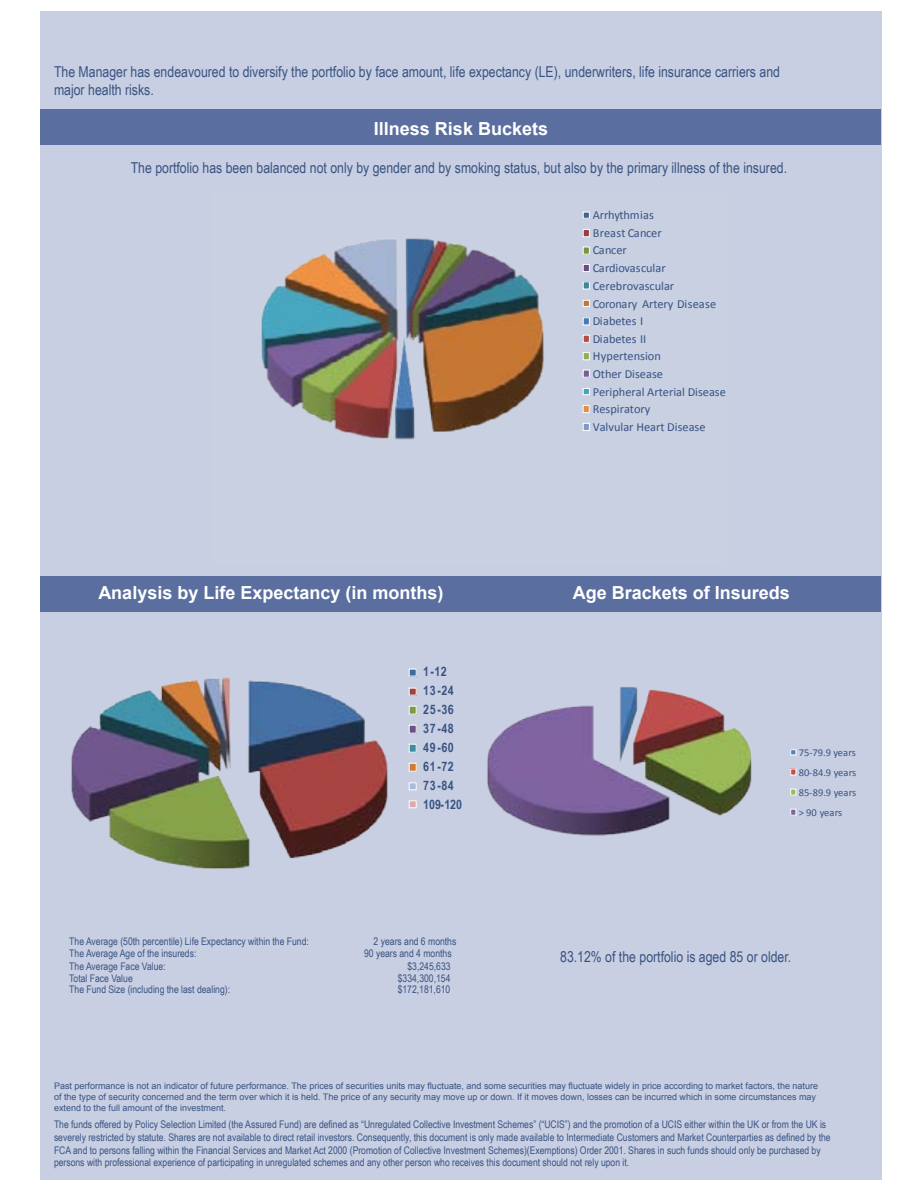
<style>
.page{position:relative;width:918px;height:1188px;background:#fff}
.page>*{position:absolute;margin:0;border:0;box-sizing:border-box;transform-origin:0 0}
.t1{font:700 18px "Arial";color:#fff}
.t2{font:15px/18px "Arial Narrow";color:#385382}
.t3{font:700 13.05px/18.9px "Arial Narrow";letter-spacing:.03em;color:#385383}
.t4{font:12.3px/17.7px "Calibri";color:#385383}
.t5{font:10.5px/12.6px "Arial Narrow";color:#385382}
.t6{font:10.5px/20px "Calibri";color:#385383;text-align:justify}
.t7{font:9px/10.8px "Arial";color:#385382}
</style>
<div class="page">
<div style="left:40px;top:12px;width:841px;height:1168px;background:#c8cfe2"></div>
<div style="left:40px;top:109px;width:841px;height:36px;background:#5a6ea0"></div>
<div style="left:40px;top:576px;width:841px;height:36px;background:#5a6ea0"></div>
<svg style="left:790px;top:749px;width:6px;height:6px"></svg>
<svg style="left:790px;top:769px;width:6px;height:6px"></svg>
<div style="left:790px;top:789px;width:6px;height:7px;border:1px solid #fff"></div>
<div style="left:790px;top:809px;width:6px;height:7px;border:1px solid #fff"></div>
<img style="left:487px;top:687px;width:265px;height:149px">
<div style="left:583px;top:212px;width:7px;height:7px;border:1px solid #fff"></div>
<div style="left:583px;top:230px;width:6px;height:7px;background:#963e3c"></div>
<div style="left:583px;top:229px;width:7px;height:8px;border:1px solid #fff"></div>
<div style="left:583px;top:247px;width:6px;height:7px;background:#799244"></div>
<div style="left:583px;top:247px;width:7px;height:7px;border:1px solid #fff"></div>
<div style="left:583px;top:264px;width:6px;height:8px;background:#644e7f"></div>
<div style="left:583px;top:264px;width:7px;height:8px;border:1px solid #fff"></div>
<div style="left:583px;top:282px;width:6px;height:7px;background:#3b869b"></div>
<div style="left:583px;top:282px;width:7px;height:7px;border:1px solid #fff"></div>
<div style="left:583px;top:300px;width:7px;height:7px;border:1px solid #fff"></div>
<div style="left:583px;top:318px;width:6px;height:7px;background:#4a79b2"></div>
<div style="left:583px;top:317px;width:7px;height:8px;border:1px solid #fff"></div>
<div style="left:583px;top:335px;width:6px;height:7px;background:#b44b48"></div>
<div style="left:583px;top:335px;width:7px;height:8px;border:1px solid #fff"></div>
<div style="left:583px;top:353px;width:6px;height:7px;background:#90ae52"></div>
<div style="left:583px;top:352px;width:7px;height:8px;border:1px solid #fff"></div>
<div style="left:583px;top:370px;width:6px;height:7px;background:#775e98"></div>
<div style="left:583px;top:370px;width:7px;height:7px;border:1px solid #fff"></div>
<div style="left:583px;top:388px;width:7px;height:7px;border:1px solid #fff"></div>
<div style="left:583px;top:405px;width:6px;height:8px;background:#e88c41"></div>
<div style="left:583px;top:405px;width:7px;height:8px;border:1px solid #fff"></div>
<div style="left:583px;top:423px;width:6px;height:8px;background:#7e9bc8"></div>
<div style="left:583px;top:423px;width:7px;height:8px;border:1px solid #fff"></div>
<img style="left:261px;top:238px;width:283px;height:202px">
<div style="left:409px;top:669px;width:7px;height:7px;background:#416a9c"></div>
<div style="left:409px;top:669px;width:8px;height:8px;border:1px solid #fff"></div>
<div style="left:409px;top:688px;width:7px;height:7px;background:#9f423f"></div>
<div style="left:409px;top:688px;width:8px;height:8px;border:1px solid #fff"></div>
<div style="left:409px;top:706px;width:7px;height:8px;background:#7f9a47"></div>
<div style="left:409px;top:706px;width:8px;height:9px;border:1px solid #fff"></div>
<div style="left:409px;top:725px;width:7px;height:8px;background:#6a5285"></div>
<div style="left:409px;top:725px;width:8px;height:9px;border:1px solid #fff"></div>
<div style="left:409px;top:744px;width:7px;height:8px;background:#3d8ea3"></div>
<div style="left:409px;top:744px;width:8px;height:9px;border:1px solid #fff"></div>
<div style="left:409px;top:763px;width:7px;height:8px;background:#cd7b37"></div>
<div style="left:409px;top:763px;width:8px;height:9px;border:1px solid #fff"></div>
<div style="left:409px;top:783px;width:7px;height:7px;background:#aabad7"></div>
<div style="left:409px;top:782px;width:8px;height:8px;border:1px solid #fff"></div>
<div style="left:409px;top:801px;width:7px;height:7px;background:#daabaa"></div>
<div style="left:409px;top:800px;width:8px;height:8px;border:1px solid #fff"></div>
<img style="left:71px;top:677px;width:317px;height:192px">
<h2 class="t2" style="left:54px;top:62px;width:728px">The Manager has endeavoured to diversify the portfolio by face amount, life expectancy (LE), underwriters, life insurance carriers and major health risks.</h2>
<h1 class="t1" style="left:374px;top:116px;width:176px">Illness Risk Buckets</h1>
<h2 class="t2" style="left:131px;top:158px;width:658px">The portfolio has been balanced not only by gender and by smoking status, but also by the primary illness of the insured.</h2>
<p class="t4" style="left:593px;top:206px;width:125px">Arrhythmias<br>Breast Cancer<br>Cancer<br>Cardiovascular<br>Cerebrovascular<br>Coronary Artery Disease<br>Diabetes I<br>Diabetes II</p>
<p class="t4" style="left:593px;top:347px;width:135px">Hypertension<br>Other Disease<br>Peripheral Arterial Disease</p>
<p class="t4" style="left:593px;top:400px;width:114px">Respiratory<br>Valvular Heart Disease</p>
<h1 class="t1" style="left:98px;top:580px;width:347px">Analysis by Life Expectancy (in months)</h1>
<h1 class="t1" style="left:573px;top:580px;width:219px">Age Brackets of Insureds</h1>
<p class="t3" style="left:423px;top:661px;width:40px">1-12<br>13-24<br>25-36<br>37-48<br>49-60<br>61-72<br>73-84<br>109 -120</p>
<p class="t6" style="left:799px;top:742px;width:59px">75-79.9 years 80-84.9 years 85-89.9 years &gt; 90 years</p>
<p class="t5" style="left:69px;top:934px;width:241px">The Average (50th percentile) Life Expectancy within the Fund:</p>
<p class="t5" style="left:374px;top:934px;width:84px">2 years and 6 months</p>
<p class="t5" style="left:69px;top:947px;width:129px">The Average Age of the insureds:</p>
<p class="t5" style="left:364px;top:947px;width:89px">90 years and 4 months</p>
<p class="t5" style="left:69px;top:959px;width:98px">The Average Face Value:</p>
<p class="t5" style="left:408px;top:959px;width:45px">$3,245,633</p>
<p class="t5" style="left:69px;top:972px;width:65px">Total Face Value</p>
<p class="t5" style="left:398px;top:972px;width:54px">$334,300,154</p>
<p class="t5" style="left:69px;top:983px;width:162px">The Fund Size (including the last dealing):</p>
<p class="t5" style="left:398px;top:983px;width:54px">$172,181,610</p>
<h2 class="t2" style="left:560px;top:947px;width:233px">83.12% of the portfolio is aged 85 or older.</h2>
<p class="t7" style="left:54px;top:1080px;width:766px">Past performance is not an indicator of future performance. The prices of securities units may fluctuate, and some securities may fluctuate widely in price according to market factors, the nature of the type of security concerned and the term over which it is held. The price of any security may move up or down. If it moves down, losses can be incurred which in some circumstances may extend to the full amount of the investment.</p>
<p class="t5" style="left:54px;top:1118px;width:778px">The funds offered by Policy Selection Limited (the Assured Fund) are defined as “Unregulated Collective Investment Schemes” (“UCIS”) and the promotion of a UCIS either within the UK or from the UK is severely restricted by statute. Shares are not available to direct retail investors. Consequently, this document is only made available to Intermediate Customers and Market Counterparties as defined by the FCA and to persons falling within the Financial Services and Market Act 2000 (Promotion of Collective Investment Schemes)(Exemptions) Order 2001. Shares in such funds should only be purchased by persons with professional experience of participating in unregulated schemes and any other person who receives this document should not rely upon it.</p>
</div>
